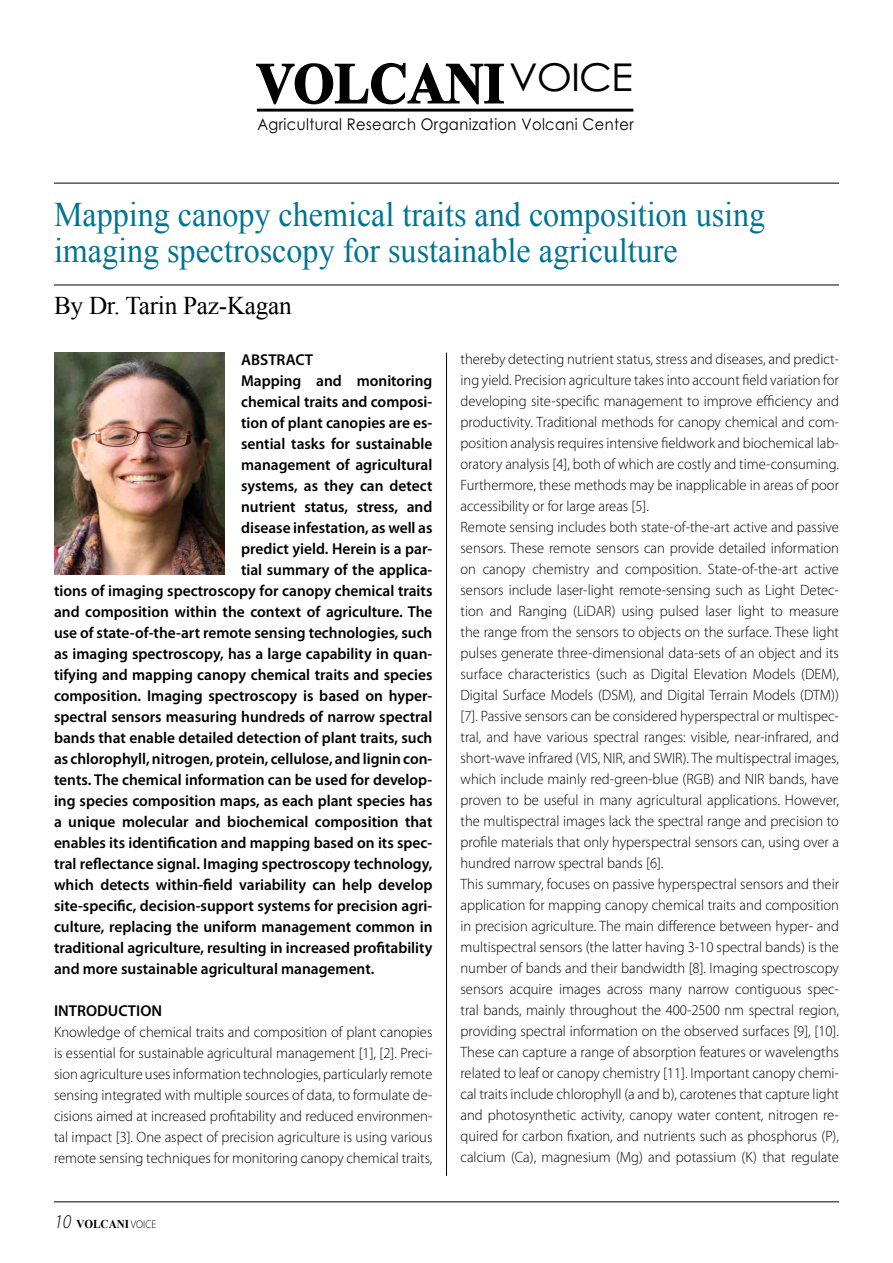
<style>
.page{position:relative;width:893px;height:1263px;background:#fff}
.page>*{position:absolute;margin:0;border:0;box-sizing:border-box;transform-origin:0 0}
.t1{font:700 57.75px "Times New Roman";color:#000;scale:.91 1}
.t2{font:34.5px/36px "Times New Roman";color:#007492;scale:.93 1}
.t3{font:25.5px "Times New Roman";letter-spacing:-.01em;color:#000}
.t4{font:16.05px "Century Gothic";letter-spacing:.025em;color:#000;scale:.91 1}
.t5{font:600 15.75px "Myriad Pro";color:#000}
.t6{font:300 15px/21px "Myriad Pro";color:#000}
.t7{font:700 12px "Times New Roman";color:#000;scale:.93 1}
.s1{font-family:"Myriad Pro";font-weight:300;font-style:italic;font-size:19.5px}
.s2{font-family:"Myriad Pro";font-weight:300;font-size:11.25px}
</style>
<div class="page">
<hr style="left:54px;top:1201px;width:785px;height:1px;background:#000">
<svg style="left:256px;top:62px;width:248px;height:43px"></svg>
<hr style="left:257px;top:109px;width:376px;height:3px;background:#000">
<hr style="left:54px;top:285px;width:785px;height:1px;background:#000">
<hr style="left:54px;top:183px;width:785px;height:1px;background:#000">
<hr style="left:446px;top:353px;width:1px;height:823px;background:#000">
<img style="left:54px;top:353px;width:170px;height:221px">
<h1 class="t1" style="left:256px;top:43px;width:415px">VOLCANI<sup>VOICE</sup></h1>
<p class="t4" style="left:257px;top:113px;width:415px">Agricultural Research Organization Volcani Center</p>
<h2 class="t2" style="left:54px;top:195px;width:766px">Mapping canopy chemical traits and composition using imaging spectroscopy for sustainable agriculture</h2>
<h3 class="t3" style="left:54px;top:288px;width:239px">By Dr. Tarin Paz-Kagan</h3>
<p class="t5" style="left:241px;top:349px;width:74px">ABSTRACT</p>
<p class="t5" style="left:241px;top:370px;width:193px">Mapping and monitoring</p>
<p class="t5" style="left:241px;top:391px;width:193px">chemical traits and composi-</p>
<p class="t5" style="left:241px;top:412px;width:193px">tion of plant canopies are es-</p>
<p class="t5" style="left:241px;top:433px;width:193px">sential tasks for sustainable</p>
<p class="t5" style="left:241px;top:454px;width:193px">management of agricultural</p>
<p class="t5" style="left:241px;top:475px;width:193px">systems, as they can detect</p>
<p class="t5" style="left:241px;top:496px;width:193px">nutrient status, stress, and</p>
<p class="t5" style="left:241px;top:517px;width:193px">disease infestation, as well as</p>
<p class="t5" style="left:241px;top:538px;width:193px">predict yield. Herein is a par-</p>
<p class="t5" style="left:241px;top:559px;width:193px">tial summary of the applica-</p>
<p class="t5" style="left:54px;top:580px;width:380px">tions of imaging spectroscopy for canopy chemical traits</p>
<p class="t5" style="left:54px;top:601px;width:380px">and composition within the context of agriculture. The</p>
<p class="t5" style="left:54px;top:622px;width:380px">use of state-of-the-art remote sensing technologies, such</p>
<p class="t5" style="left:54px;top:643px;width:380px">as imaging spectroscopy, has a large capability in quan-</p>
<p class="t5" style="left:54px;top:664px;width:380px">tifying and mapping canopy chemical traits and species</p>
<p class="t5" style="left:54px;top:685px;width:380px">composition. Imaging spectroscopy is based on hyper-</p>
<p class="t5" style="left:54px;top:706px;width:380px">spectral sensors measuring hundreds of narrow spectral</p>
<p class="t5" style="left:54px;top:727px;width:380px">bands that enable detailed detection of plant traits, such</p>
<p class="t5" style="left:54px;top:748px;width:380px">as chlorophyll, nitrogen, protein, cellulose, and lignin con-</p>
<p class="t5" style="left:54px;top:769px;width:380px">tents. The chemical information can be used for develop-</p>
<p class="t5" style="left:54px;top:790px;width:380px">ing species composition maps, as each plant species has</p>
<p class="t5" style="left:54px;top:811px;width:380px">a unique molecular and biochemical composition that</p>
<p class="t5" style="left:54px;top:832px;width:380px">enables its identification and mapping based on its spec-</p>
<p class="t5" style="left:54px;top:853px;width:380px">tral reflectance signal. Imaging spectroscopy technology,</p>
<p class="t5" style="left:54px;top:874px;width:380px">which detects within-field variability can help develop</p>
<p class="t5" style="left:54px;top:895px;width:380px">site-specific, decision-support systems for precision agri-</p>
<p class="t5" style="left:54px;top:916px;width:380px">culture, replacing the uniform management common in</p>
<p class="t5" style="left:54px;top:937px;width:380px">traditional agriculture, resulting in increased profitability</p>
<p class="t5" style="left:54px;top:958px;width:322px">and more sustainable agricultural management.</p>
<p class="t5" style="left:54px;top:1000px;width:110px">INTRODUCTION</p>
<p class="t6" style="left:54px;top:1021px;width:380px;text-align:justify">Knowledge of chemical traits and composition of plant canopies is essential for sustainable agricultural management [1], [2]. Preci&shy;sion agriculture uses information technologies, particularly remote sensing integrated with multiple sources of data, to formulate de&shy;cisions aimed at increased profitability and reduced environmen&shy;tal impact [3]. One aspect of precision agriculture is using various remote sensing techniques for monitoring canopy chemical traits,</p>
<p class="t7" style="left:54px;top:1216px;width:111px"><span class="s1">10</span> VOLCANI <span class="s2">VOICE</span></p>
<p class="t6" style="left:460px;top:349px;width:380px">thereby detecting nutrient status, stress and diseases, and predict&shy;ing yield. Precision agriculture takes into account field variation for developing site-specific management to improve efficiency and productivity. Traditional methods for canopy chemical and com&shy;position analysis requires intensive fieldwork and biochemical lab&shy;oratory analysis [4], both of which are costly and time-consuming.<br>Furthermore, these methods may be inapplicable in areas of poor accessibility or for large areas [5].<br>Remote sensing includes both state-of-the-art active and passive sensors. These remote sensors can provide detailed information on canopy chemistry and composition. State-of-the-art active sensors include laser-light remote-sensing such as Light Detec&shy;tion and Ranging (LiDAR) using pulsed laser light to measure the range from the sensors to objects on the surface. These light pulses generate three-dimensional data-sets of an object and its surface characteristics (such as Digital Elevation Models (DEM), Digital Surface Models (DSM), and Digital Terrain Models (DTM)) [7]. Passive sensors can be considered hyperspectral or multispec&shy;tral, and have various spectral ranges: visible, near-infrared, and short-wave infrared (VIS, NIR, and SWIR). The multispectral images, which include mainly red-green-blue (RGB) and NIR bands, have proven to be useful in many agricultural applications. However, the multispectral images lack the spectral range and precision to profile materials that only hyperspectral sensors can, using over a hundred narrow spectral bands [6].<br>This summary, focuses on passive hyperspectral sensors and their application for mapping canopy chemical traits and composition in precision agriculture. The main difference between hyper- and multispectral sensors (the latter having 3-10 spectral bands) is the number of bands and their bandwidth [8]. Imaging spectroscopy sensors acquire images across many narrow contiguous spec&shy;tral bands, mainly throughout the 400-2500 nm spectral region, providing spectral information on the observed surfaces [9], [10].<br>These can capture a range of absorption features or wavelengths related to leaf or canopy chemistry [11]. Important canopy chemi&shy;cal traits include chlorophyll (a and b), carotenes that capture light and photosynthetic activity, canopy water content, nitrogen re&shy;quired for carbon fixation, and nutrients such as phosphorus (P), calcium (Ca), magnesium (Mg) and potassium (K) that regulate</p>
</div>
